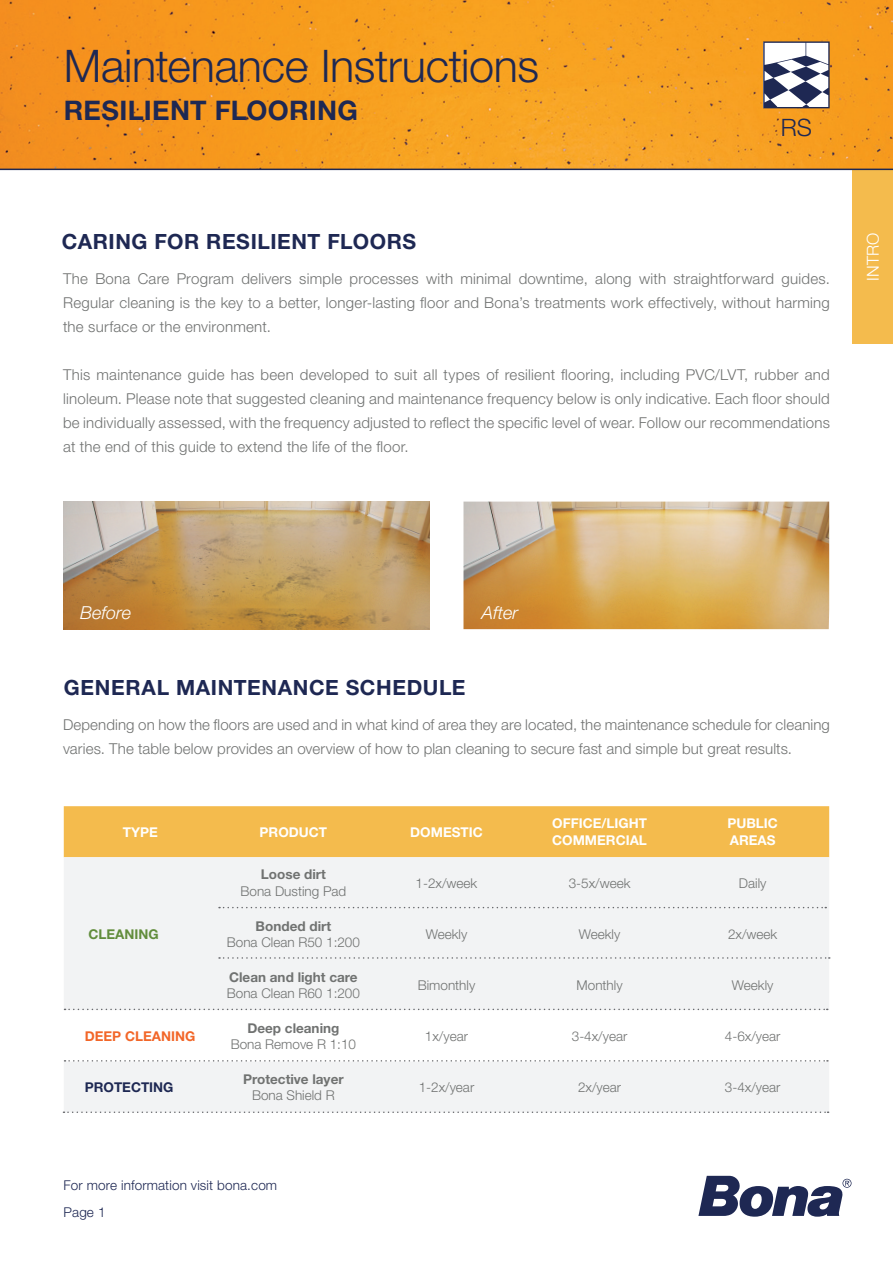
<style>
.page{position:relative;width:893px;height:1263px;background:#fff}
.page>*{position:absolute;margin:0;border:0;box-sizing:border-box;transform-origin:0 0}
.t1{font:300 45px "Helvetica Neue LT Std";letter-spacing:-.01em;color:#1e2853}
.t2{font:700 27px "Helvetica Neue LT Std";letter-spacing:.01em;color:#1e2853}
.t3{font:300 24px "Helvetica Neue LT Std";color:#1e2853}
.t4{font:700 21px "Helvetica Neue LT Std";letter-spacing:.03em;color:#1e2853}
.t5{font:italic 300 18px "Helvetica Neue LT Std";color:#fff}
.Headline_Kapitel{font:300 16.5px "Helvetica Neue LT Pro";letter-spacing:.01em;color:#fff}
.t6{font:300 15px/24px "Helvetica Neue LT Std";letter-spacing:.005em;color:#707271;text-align:justify}
.t7{font:300 13.5px "Helvetica Neue LT Pro";color:#707271}
.t8{font:700 13.5px "Helvetica Neue LT Pro";color:#707271}
.t9{font:700 13.5px "Helvetica Neue LT Pro";color:#fff}
.t10{font:300 13.5px "Helvetica Neue LT Std";letter-spacing:.01em;color:#1e2853}
.t11{font:700 13.5px "Helvetica Neue LT Pro";color:#f26628}
.t12{font:700 13.5px "Helvetica Neue LT Pro";color:#1e2853}
.t13{font:700 13.5px "Helvetica Neue LT Pro";color:#628d3c}
</style>
<div class="page">
<img style="left:0;top:0;width:893px;height:169px">
<svg style="left:763px;top:41px;width:67px;height:67px"></svg>
<img style="left:63px;top:502px;width:366px;height:127px">
<svg style="left:698px;top:1176px;width:153px;height:41px"></svg>
<div style="left:64px;top:806px;width:765px;height:51px;background:#f4bb4d"></div>
<div style="left:64px;top:857px;width:765px;height:254px;background:#f2f3f4"></div>
<svg style="left:219px;top:907px;width:607px;height:1px"></svg>
<svg style="left:219px;top:957px;width:611px;height:2px"></svg>
<svg style="left:64px;top:1009px;width:765px;height:52px"></svg>
<svg style="left:63px;top:1111px;width:766px;height:2px"></svg>
<img style="left:463px;top:502px;width:366px;height:127px">
<div style="left:853px;top:169px;width:40px;height:175px;background:#f4bb4d"></div>
<hr style="left:0;top:169px;width:893px;height:1px;background:#1e2853">
<p class="t1" style="left:64px;top:39px;width:477px">Maintenance Instructions</p>
<p class="t2" style="left:64px;top:93px;width:296px">RESILIENT FLOORING</p>
<p class="t3" style="left:781px;top:113px;width:33px">RS</p>
<p class="t4" style="left:62px;top:228px;width:356px">CARING FOR RESILIENT FLOORS</p>
<p class="t6" style="left:63px;top:267px;width:768px">The Bona Care Program delivers simple processes with minimal downtime, along with straightforward guides.<br>Regular cleaning is the key to a better, longer-lasting floor and Bona’s treatments work effectively, without harming the surface or the environment.</p>
<p class="t6" style="left:63px;top:363px;width:768px">This maintenance guide has been developed to suit all types of resilient flooring, including PVC/LVT, rubber and linoleum. Please note that suggested cleaning and maintenance frequency below is only indicative. Each floor should be individually assessed, with the frequency adjusted to reflect the specific level of wear. Follow our recommendations at the end of this guide to extend the life of the floor.</p>
<p class="Headline_Kapitel" style="left:863px;top:281px;width:50px;rotate:-90deg">INTRO</p>
<p class="t5" style="left:80px;top:602px;width:53px">Before</p>
<p class="t5" style="left:482px;top:602px;width:38px">After</p>
<p class="t4" style="left:64px;top:674px;width:403px">GENERAL MAINTENANCE SCHEDULE</p>
<p class="t6" style="left:63px;top:713px;width:768px">Depending on how the floors are used and in what kind of area they are located, the maintenance schedule for cleaning varies. The table below provides an overview of how to plan cleaning to secure fast and simple but great results.</p>
<p class="t9" style="left:123px;top:823px;width:37px">TYPE</p>
<p class="t9" style="left:260px;top:823px;width:69px">PRODUCT</p>
<p class="t9" style="left:410px;top:823px;width:74px">DOMESTIC</p>
<p class="t9" style="left:552px;top:815px;width:96px">OFFICE/LIGHT</p>
<p class="t9" style="left:552px;top:831px;width:96px">COMMERCIAL</p>
<p class="t9" style="left:727px;top:815px;width:52px">PUBLIC</p>
<p class="t9" style="left:730px;top:831px;width:47px">AREAS</p>
<p class="t13" style="left:89px;top:925px;width:72px">CLEANING</p>
<p class="t11" style="left:85px;top:1027px;width:112px">DEEP CLEANING</p>
<p class="t12" style="left:85px;top:1078px;width:90px">PROTECTING</p>
<p class="t8" style="left:261px;top:866px;width:66px">Loose dirt</p>
<p class="t7" style="left:241px;top:883px;width:107px">Bona Dusting Pad</p>
<p class="t8" style="left:256px;top:917px;width:77px">Bonded dirt</p>
<p class="t7" style="left:227px;top:934px;width:135px">Bona Clean R50 1:200</p>
<p class="t8" style="left:229px;top:968px;width:130px">Clean and light care</p>
<p class="t7" style="left:227px;top:985px;width:135px">Bona Clean R60 1:200</p>
<p class="t8" style="left:247px;top:1019px;width:93px">Deep cleaning</p>
<p class="t7" style="left:231px;top:1036px;width:127px">Bona Remove R 1:10</p>
<p class="t8" style="left:243px;top:1070px;width:102px">Protective layer</p>
<p class="t7" style="left:252px;top:1087px;width:84px">Bona Shield R</p>
<p class="t10" style="left:64px;top:1177px;width:215px">For more information visit bona.com</p>
<p class="t10" style="left:64px;top:1203px;width:43px">Page 1</p>
<p class="t7" style="left:416px;top:874px;width:63px">1-2x/week</p>
<p class="t7" style="left:569px;top:874px;width:63px">3-5x/week</p>
<p class="t7" style="left:739px;top:874px;width:29px">Daily</p>
<p class="t7" style="left:426px;top:925px;width:43px">Weekly</p>
<p class="t7" style="left:579px;top:925px;width:43px">Weekly</p>
<p class="t7" style="left:728px;top:925px;width:51px">2x/week</p>
<p class="t7" style="left:418px;top:976px;width:59px">Bimonthly</p>
<p class="t7" style="left:577px;top:976px;width:47px">Monthly</p>
<p class="t7" style="left:732px;top:976px;width:43px">Weekly</p>
<p class="t7" style="left:425px;top:1027px;width:45px">1x/year</p>
<p class="t7" style="left:572px;top:1027px;width:57px">3-4x/year</p>
<p class="t7" style="left:725px;top:1027px;width:57px">4-6x/year</p>
<p class="t7" style="left:419px;top:1078px;width:57px">1-2x/year</p>
<p class="t7" style="left:578px;top:1078px;width:45px">2x/year</p>
<p class="t7" style="left:725px;top:1078px;width:57px">3-4x/year</p>
</div>
